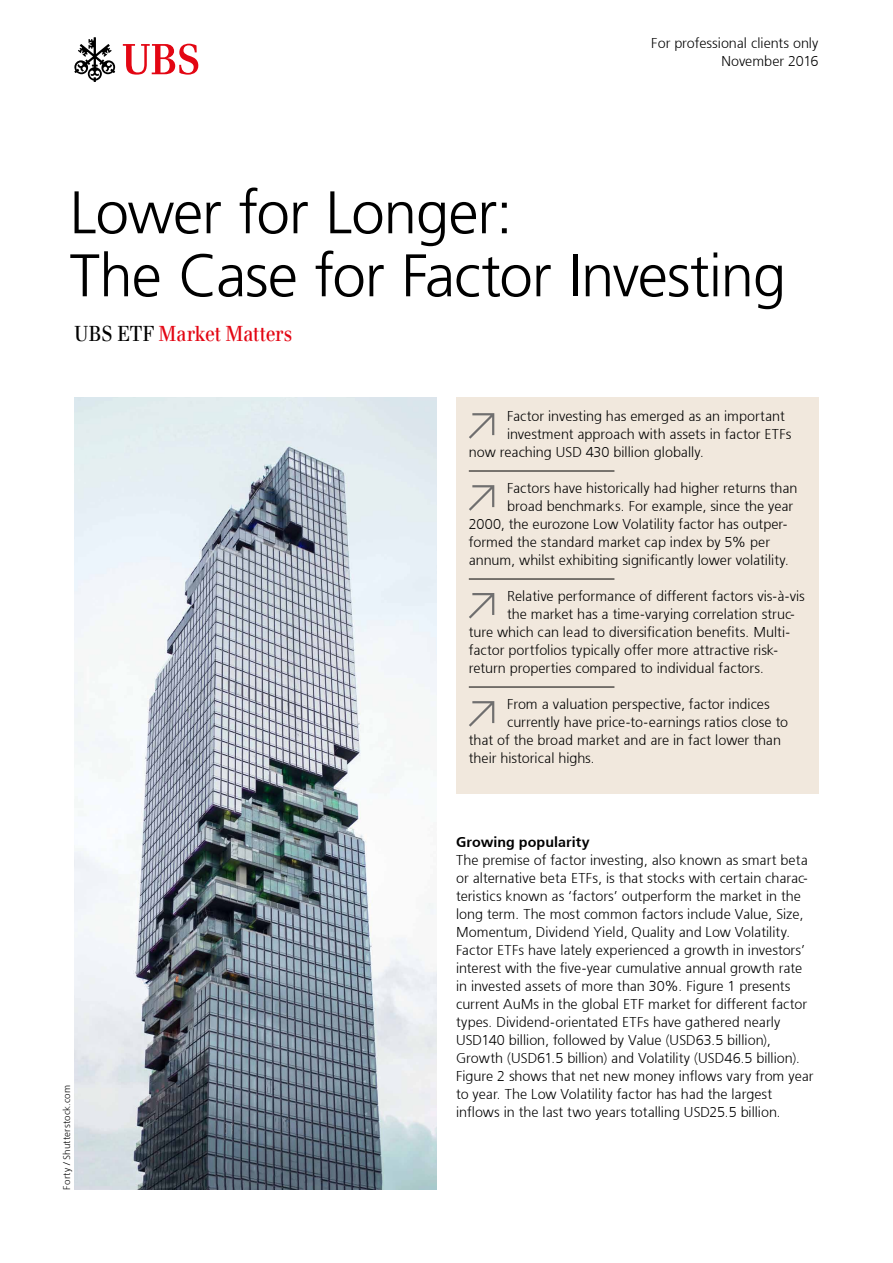
<style>
.page{position:relative;width:893px;height:1263px;background:#fff}
.page>*{position:absolute;margin:0;border:0;box-sizing:border-box;transform-origin:0 0}
.t1{font:300 60px/63px "Frutiger 45";letter-spacing:-.02em;color:#000}
.t2{font:21px "UBS Headline";letter-spacing:.005em;color:#e30613}
.t3{font:300 14.25px/18px "Frutiger 45";color:#000;text-align:right}
.t4{font:300 14.25px "Frutiger 45";letter-spacing:.005em;color:#000}
.t5{font:300 9.75px "Frutiger 45";letter-spacing:.015em;color:#000}
.s1{color:#000}
</style>
<div class="page">
<svg style="left:74px;top:37px;width:41px;height:45px"></svg>
<svg style="left:123px;top:44px;width:75px;height:31px"></svg>
<div style="left:456px;top:397px;width:363px;height:396px;background:#f1e8dd"></div>
<hr style="left:469px;top:471px;width:145px;height:1px;background:#000">
<hr style="left:469px;top:579px;width:145px;height:1px;background:#000">
<hr style="left:469px;top:687px;width:145px;height:1px;background:#000">
<img style="left:74px;top:397px;width:363px;height:792px">
<svg style="left:469px;top:413px;width:25px;height:26px"></svg>
<svg style="left:469px;top:485px;width:25px;height:26px"></svg>
<svg style="left:469px;top:593px;width:25px;height:25px"></svg>
<svg style="left:469px;top:701px;width:25px;height:26px"></svg>
<p class="t3" style="left:651px;top:34px;width:169px">For professional clients only<br>November 2016</p>
<h1 class="t1" style="left:70px;top:181px;width:718px">Lower for Longer:<br>The Case for Factor Investing</h1>
<h2 class="t2" style="left:74px;top:322px;width:219px"><span class="s1">UBS ETF</span> Market Matters</h2>
<p class="t5" style="left:61px;top:1189px;width:106px;rotate:-90deg">Forty / Shutterstock.com</p>
<p class="t3" style="left:507px;top:407px;width:279px">Factor investing has emerged as an important</p>
<p class="t3" style="left:507px;top:425px;width:286px">investment approach with assets in factor ETFs</p>
<p class="t3" style="left:469px;top:443px;width:237px">now reaching USD 430 billion globally.</p>
<p class="t3" style="left:507px;top:479px;width:292px">Factors have historically had higher returns than</p>
<p class="t3" style="left:507px;top:497px;width:288px">broad benchmarks. For example, since the year</p>
<p class="t3" style="left:469px;top:515px;width:320px">2000, the eurozone Low Volatility factor has outper-</p>
<p class="t3" style="left:469px;top:533px;width:303px">formed the standard market cap index by 5% per</p>
<p class="t3" style="left:469px;top:551px;width:322px">annum, whilst exhibiting significantly lower volatility.</p>
<p class="t3" style="left:507px;top:587px;width:299px">Relative performance of different factors vis-à-vis</p>
<p class="t3" style="left:507px;top:605px;width:289px">the market has a time-varying correlation struc-</p>
<p class="t3" style="left:469px;top:623px;width:323px">ture which can lead to diversification benefits. Multi-</p>
<p class="t3" style="left:469px;top:641px;width:311px">factor portfolios typically offer more attractive risk-</p>
<p class="t3" style="left:469px;top:659px;width:297px">return properties compared to individual factors.</p>
<p class="t3" style="left:507px;top:695px;width:264px">From a valuation perspective, factor indices</p>
<p class="t3" style="left:507px;top:713px;width:283px">currently have price-to-earnings ratios close to</p>
<p class="t3" style="left:469px;top:731px;width:314px">that of the broad market and are in fact lower than</p>
<p class="t3" style="left:469px;top:749px;width:128px">their historical highs.</p>
<p class="t4" style="left:456px;top:834px;width:135px">Growing popularity</p>
<p class="t3" style="left:456px;top:851px;width:359px;text-align:left">The premise of factor investing, also known as smart beta or alternative beta ETFs, is that stocks with certain charac&shy;teristics known as ‘factors’ outperform the market in the long term. The most common factors include Value, Size, Momentum, Dividend Yield, Quality and Low Volatility.<br>Factor ETFs have lately experienced a growth in investors’ interest with the five-year cumulative annual growth rate in invested assets of more than 30%. Figure 1 presents current AuMs in the global ETF market for different factor types. Dividend-orientated ETFs have gathered nearly USD140 billion, followed by Value (USD63.5 billion), Growth (USD61.5 billion) and Volatility (USD46.5 billion).<br>Figure 2 shows that net new money inflows vary from year to year. The Low Volatility factor has had the largest inflows in the last two years totalling USD25.5 billion.</p>
</div>
